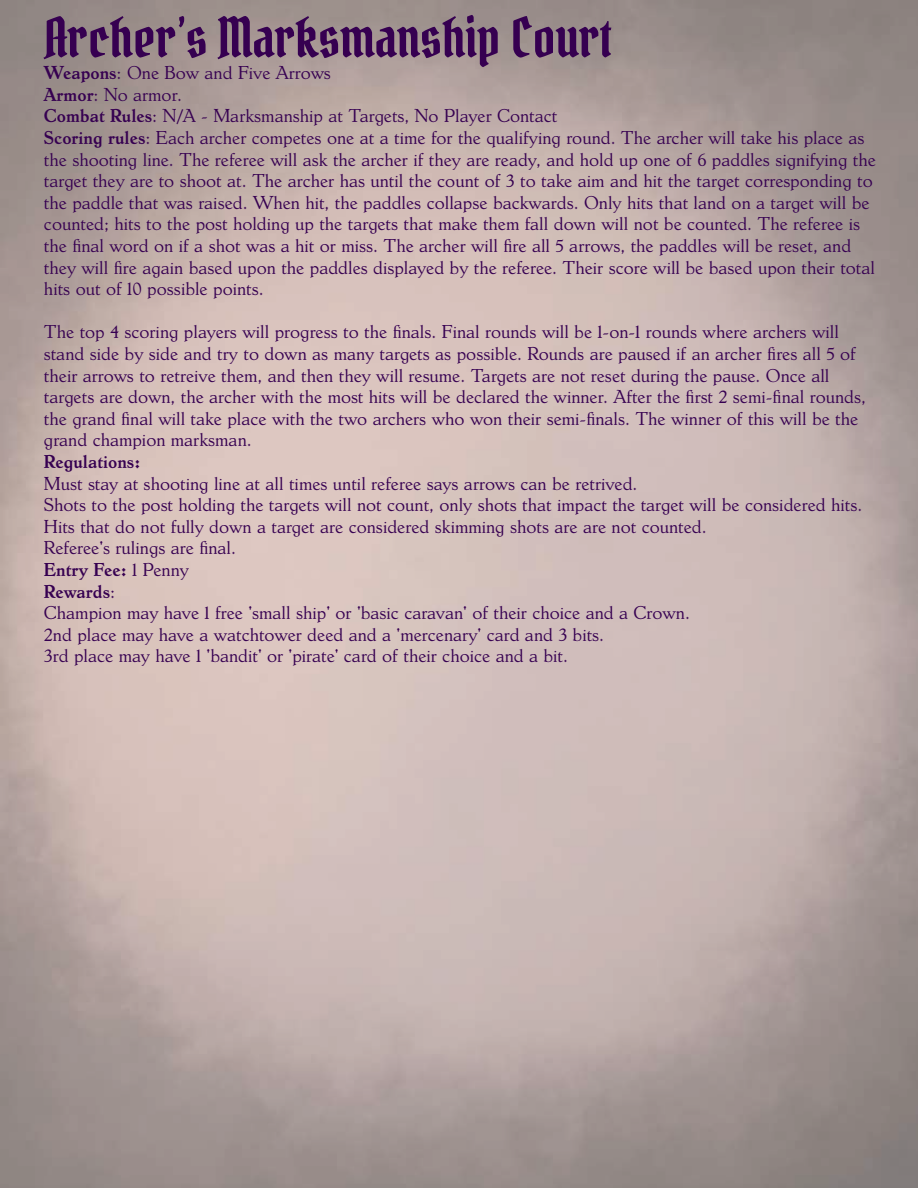
<style>
.page{position:relative;width:918px;height:1188px;background:#fff}
.page>*{position:absolute;margin:0;border:0;box-sizing:border-box;transform-origin:0 0}
.t1{font:54px "Pirata One";color:#360051}
.t2{font:18px/21.6px "Dutch Mediaeval Pro";color:#360051}
.t3{font:700 18px "Dutch Mediaeval Pro";color:#360051}
.s1{font-weight:700}
</style>
<div class="page">
<h1 class="t1" style="left:44px;top:3px;width:569px">Archer’s Marksmanship Court</h1>
<p class="t2" style="left:44px;top:62px;width:833px"><span class="s1">Weapons</span>: One Bow and Five Arrows<br><span class="s1">Armor</span>: No armor.<br><span class="s1">Combat Rules</span>: N/A - Marksmanship at Targets, No Player Contact<br><span class="s1">Scoring rules</span>: Each archer competes one at a time for the qualifying round. The archer will take his place as the shooting line. The referee will ask the archer if they are ready, and hold up one of 6 paddles signifying the target they are to shoot at. The archer has until the count of 3 to take aim and hit the target corresponding to the paddle that was raised. When hit, the paddles collapse backwards. Only hits that land on a target will be counted; hits to the post holding up the targets that make them fall down will not be counted. The referee is the final word on if a shot was a hit or miss. The archer will fire all 5 arrows, the paddles will be reset, and they will fire again based upon the paddles displayed by the referee. Their score will be based upon their total hits out of 10 possible points.</p>
<p class="t2" style="left:44px;top:321px;width:824px">The top 4 scoring players will progress to the finals. Final rounds will be 1-on-1 rounds where archers will stand side by side and try to down as many targets as possible. Rounds are paused if an archer fires all 5 of their arrows to retreive them, and then they will resume. Targets are not reset during the pause. Once all targets are down, the archer with the most hits will be declared the winner. After the first 2 semi-final rounds, the grand final will take place with the two archers who won their semi-finals. The winner of this will be the grand champion marksman.</p>
<p class="t3" style="left:44px;top:451px;width:98px">Regulations:</p>
<p class="t2" style="left:44px;top:472px;width:820px">Must stay at shooting line at all times until referee says arrows can be retrived.<br>Shots to the post holding the targets will not count, only shots that impact the target will be considered hits.<br>Hits that do not fully down a target are considered skimming shots are are not counted.<br>Referee's rulings are final.<br><span class="s1">Entry Fee:</span> 1 Penny<br><span class="s1">Rewards</span>:<br>Champion may have 1 free 'small ship' or 'basic caravan' of their choice and a Crown.<br>2nd place may have a watchtower deed and a 'mercenary' card and 3 bits.<br>3rd place may have 1 'bandit' or 'pirate' card of their choice and a bit.</p>
</div>
